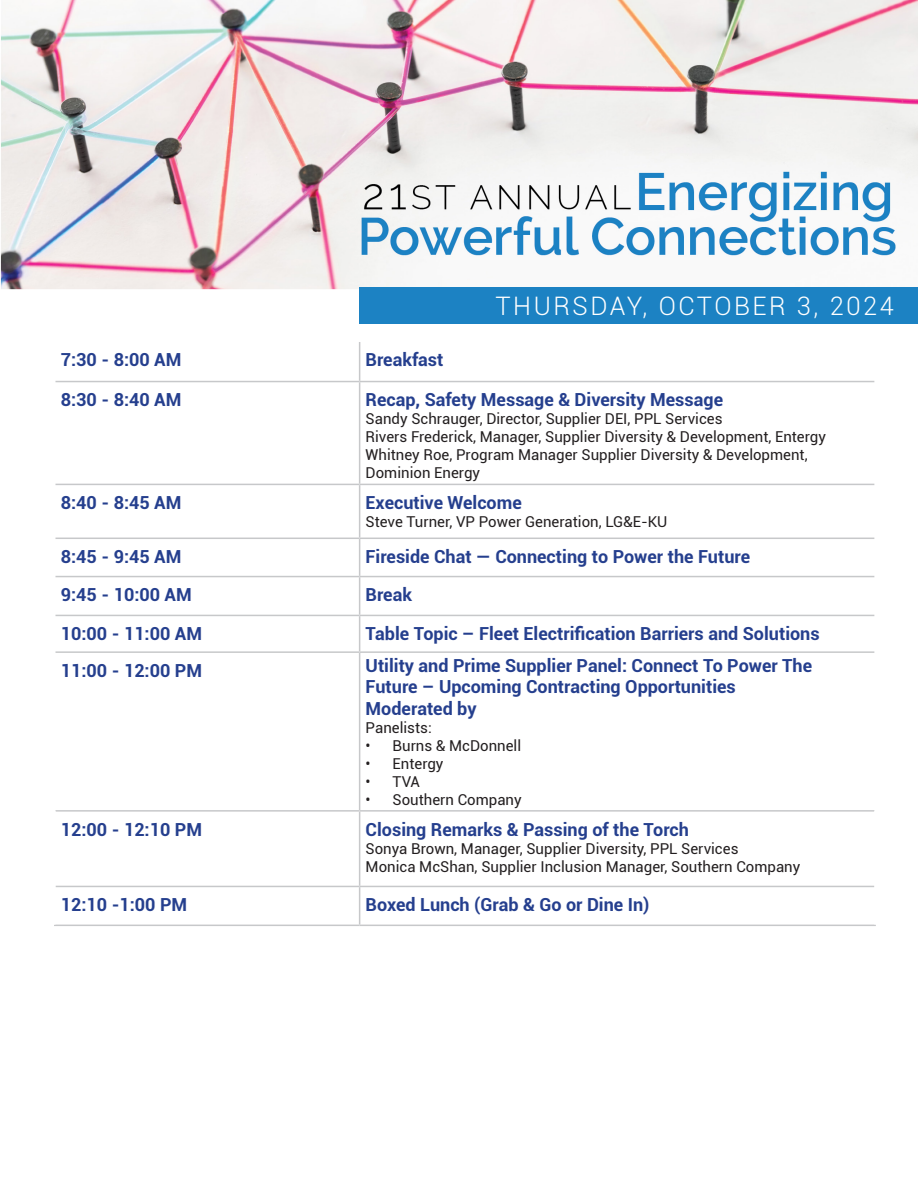
<style>
.page{position:relative;width:918px;height:1188px;background:#fff}
.page>*{position:absolute;margin:0;border:0;box-sizing:border-box;transform-origin:0 0}
.t1{font:300 25.5px "Roboto";letter-spacing:.1em;color:#fff}
.t2{font:700 18px "Roboto";color:#253f8e}
.t3{font:15px "Roboto";color:#231f20}
</style>
<div class="page">
<img style="left:0;top:0;width:918px;height:289px">
<hr style="left:359px;top:342px;width:1px;height:39px;background:#c7c8ca">
<hr style="left:56px;top:381px;width:304px;height:1px;background:#c7c8ca">
<hr style="left:360px;top:381px;width:514px;height:1px;background:#c7c8ca">
<hr style="left:359px;top:382px;width:1px;height:102px;background:#c7c8ca">
<hr style="left:56px;top:484px;width:304px;height:1px;background:#c7c8ca">
<hr style="left:360px;top:484px;width:514px;height:1px;background:#c7c8ca">
<hr style="left:359px;top:485px;width:1px;height:53px;background:#c7c8ca">
<hr style="left:56px;top:538px;width:304px;height:1px;background:#c7c8ca">
<hr style="left:360px;top:538px;width:514px;height:1px;background:#c7c8ca">
<hr style="left:359px;top:539px;width:1px;height:37px;background:#c7c8ca">
<hr style="left:56px;top:576px;width:304px;height:1px;background:#c7c8ca">
<hr style="left:360px;top:576px;width:514px;height:1px;background:#c7c8ca">
<hr style="left:359px;top:577px;width:1px;height:38px;background:#c7c8ca">
<hr style="left:56px;top:615px;width:304px;height:1px;background:#c7c8ca">
<hr style="left:360px;top:615px;width:514px;height:1px;background:#c7c8ca">
<hr style="left:359px;top:616px;width:1px;height:35px;background:#c7c8ca">
<hr style="left:56px;top:651px;width:304px;height:2px;background:#c7c8ca">
<hr style="left:360px;top:651px;width:514px;height:2px;background:#c7c8ca">
<hr style="left:359px;top:653px;width:1px;height:157px;background:#c7c8ca">
<hr style="left:56px;top:810px;width:304px;height:2px;background:#c7c8ca">
<hr style="left:360px;top:810px;width:514px;height:2px;background:#c7c8ca">
<hr style="left:359px;top:812px;width:1px;height:74px;background:#c7c8ca">
<hr style="left:56px;top:886px;width:304px;height:1px;background:#c7c8ca">
<hr style="left:360px;top:886px;width:514px;height:1px;background:#c7c8ca">
<hr style="left:359px;top:887px;width:1px;height:38px;background:#c7c8ca">
<hr style="left:54px;top:925px;width:306px;height:1px;background:#c7c8ca">
<hr style="left:360px;top:925px;width:516px;height:1px;background:#c7c8ca">
<div style="left:360px;top:287px;width:558px;height:37px;background:#1c82c3"></div>
<p class="t1" style="left:495px;top:288px;width:400px">THURSDAY, OCTOBER 3, 2024</p>
<p class="t2" style="left:61px;top:347px;width:122px">7:30 - 8:00 AM</p>
<p class="t2" style="left:366px;top:347px;width:79px">Breakfast</p>
<p class="t2" style="left:61px;top:387px;width:122px">8:30 - 8:40 AM</p>
<p class="t2" style="left:366px;top:387px;width:359px">Recap, Safety Message &amp; Diversity Message</p>
<p class="t3" style="left:366px;top:409px;width:358px">Sandy Schrauger, Director, Supplier DEI, PPL Services</p>
<p class="t3" style="left:366px;top:427px;width:462px">Rivers Frederick, Manager, Supplier Diversity &amp; Development, Entergy</p>
<p class="t3" style="left:366px;top:445px;width:444px">Whitney Roe, Program Manager Supplier Diversity &amp; Development,</p>
<p class="t3" style="left:366px;top:463px;width:116px">Dominion Energy</p>
<p class="t2" style="left:61px;top:490px;width:122px">8:40 - 8:45 AM</p>
<p class="t2" style="left:366px;top:490px;width:158px">Executive Welcome</p>
<p class="t3" style="left:366px;top:511px;width:303px">Steve Turner, VP Power Generation, LG&amp;E-KU</p>
<p class="t2" style="left:61px;top:544px;width:122px">8:45 - 9:45 AM</p>
<p class="t2" style="left:366px;top:544px;width:386px">Fireside Chat — Connecting to Power the Future</p>
<p class="t2" style="left:61px;top:582px;width:132px">9:45 - 10:00 AM</p>
<p class="t2" style="left:366px;top:582px;width:48px">Break</p>
<p class="t2" style="left:61px;top:621px;width:143px">10:00 - 11:00 AM</p>
<p class="t2" style="left:366px;top:621px;width:456px">Table Topic – Fleet Electrification Barriers and Solutions</p>
<p class="t2" style="left:61px;top:658px;width:143px">11:00 - 12:00 PM</p>
<p class="t2" style="left:366px;top:653px;width:448px">Utility and Prime Supplier Panel: Connect To Power The</p>
<p class="t2" style="left:366px;top:674px;width:372px">Future – Upcoming Contracting Opportunities</p>
<p class="t2" style="left:366px;top:696px;width:112px">Moderated by</p>
<p class="t3" style="left:366px;top:717px;width:68px">Panelists:</p>
<p class="t3" style="left:366px;top:735px;width:157px">• Burns &amp; McDonnell</p>
<p class="t3" style="left:366px;top:753px;width:79px">• Entergy</p>
<p class="t3" style="left:366px;top:771px;width:56px">• TVA</p>
<p class="t3" style="left:366px;top:789px;width:158px">• Southern Company</p>
<p class="t2" style="left:61px;top:817px;width:143px">12:00 - 12:10 PM</p>
<p class="t2" style="left:366px;top:817px;width:325px">Closing Remarks &amp; Passing of the Torch</p>
<p class="t3" style="left:366px;top:838px;width:374px">Sonya Brown, Manager, Supplier Diversity, PPL Services</p>
<p class="t3" style="left:366px;top:856px;width:436px">Monica McShan, Supplier Inclusion Manager, Southern Company</p>
<p class="t2" style="left:61px;top:892px;width:128px">12:10 -1:00 PM</p>
<p class="t2" style="left:366px;top:892px;width:285px">Boxed Lunch (Grab &amp; Go or Dine In)</p>
</div>
